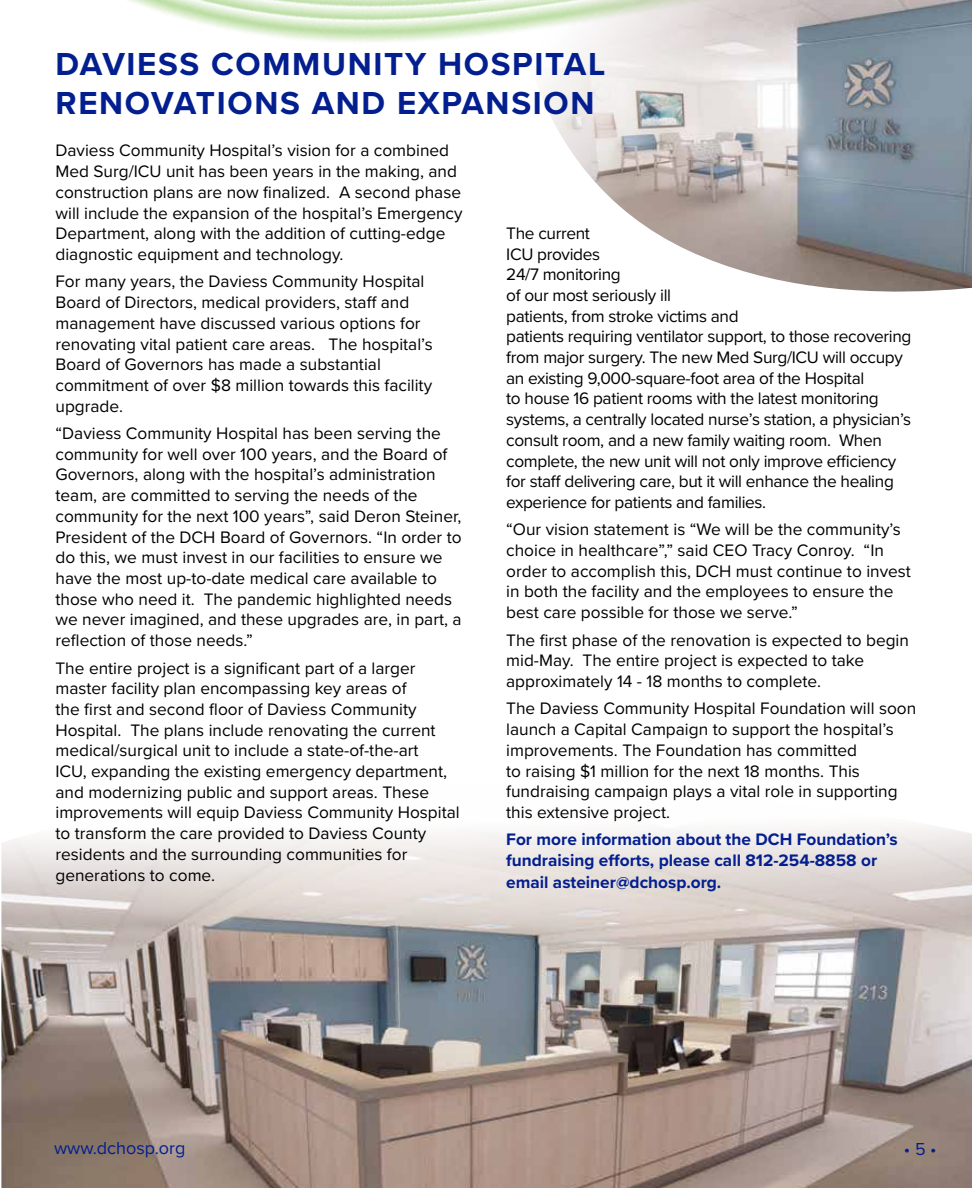
<style>
.page{position:relative;width:972px;height:1188px;background:#fff}
.page>*{position:absolute;margin:0;border:0;box-sizing:border-box;transform-origin:0 0}
.t1{font:700 33px/39.6px "Proxima Nova";letter-spacing:.05em;color:#031f8f}
.t2{font:18px "Proxima Nova";color:#031f8f}
.t3{font:17.25px/20.7px "Proxima Nova";color:#000}
.t4{font:17.25px/20.7px "Proxima Nova";letter-spacing:-.02em;color:#000}
.t5{font:700 17.25px/21.1px "Proxima Nova";color:#031f8f}
</style>
<div class="page">
<img style="left:1px;top:826px;width:971px;height:362px">
<img style="left:128px;top:0;width:386px;height:42px">
<img style="left:514px;top:0;width:458px;height:292px">
<h1 class="t1" style="left:56px;top:43px;width:551px">DAVIESS COMMUNITY HOSPITAL<br>RENOVATIONS AND EXPANSION</h1>
<p class="t3" style="left:56px;top:140px;width:409px">Daviess Community Hospital’s vision for a combined Med Surg/ICU unit has been years in the making, and construction plans are now finalized. A second phase will include the expansion of the hospital’s Emergency Department, along with the addition of cutting-edge diagnostic equipment and technology.</p>
<p class="t3" style="left:56px;top:271px;width:379px">For many years, the Daviess Community Hospital Board of Directors, medical providers, staff and management have discussed various options for renovating vital patient care areas. The hospital’s Board of Governors has made a substantial commitment of over $8 million towards this facility upgrade.</p>
<p class="t3" style="left:56px;top:422px;width:408px">“Daviess Community Hospital has been serving the community for well over 100 years, and the Board of Governors, along with the hospital’s administration team, are committed to serving the needs of the community for the next 100 years”, said Deron Steiner, President of the DCH Board of Governors. “In order to do this, we must invest in our facilities to ensure we have the most up-to-date medical care available to those who need it. The pandemic highlighted needs we never imagined, and these upgrades are, in part, a reflection of those needs.”</p>
<p class="t3" style="left:56px;top:657px;width:406px">The entire project is a significant part of a larger master facility plan encompassing key areas of<br>the first and second floor of Daviess Community Hospital. The plans include renovating the current medical/surgical unit to include a state-of-the-art<br>ICU, expanding the existing emergency department, and modernizing public and support areas. These improvements will equip Daviess Community Hospital to transform the care provided to Daviess County residents and the surrounding communities for generations to come.</p>
<p class="t4" style="left:506px;top:222px;width:407px">The current<br>ICU provides<br>24/7 monitoring<br>of our most seriously ill<br>patients, from stroke victims and<br>patients requiring ventilator support, to those recovering from major surgery. The new Med Surg/ICU will occupy an existing 9,000-square-foot area of the Hospital<br>to house 16 patient rooms with the latest monitoring systems, a centrally located nurse’s station, a physician’s consult room, and a new family waiting room. When complete, the new unit will not only improve efficiency for staff delivering care, but it will enhance the healing experience for patients and families.</p>
<p class="t3" style="left:506px;top:519px;width:406px">“Our vision statement is “We will be the community’s choice in healthcare”,” said CEO Tracy Conroy. “In order to accomplish this, DCH must continue to invest in both the facility and the employees to ensure the best care possible for those we serve.”</p>
<p class="t3" style="left:506px;top:629px;width:404px">The first phase of the renovation is expected to begin mid-May. The entire project is expected to take approximately 14 - 18 months to complete.</p>
<p class="t3" style="left:506px;top:698px;width:412px">The Daviess Community Hospital Foundation will soon launch a Capital Campaign to support the hospital’s improvements. The Foundation has committed<br>to raising $1 million for the next 18 months. This fundraising campaign plays a vital role in supporting this extensive project.</p>
<p class="t5" style="left:506px;top:829px;width:393px">For more information about the DCH Foundation’s fundraising efforts, please call 812-254-8858 or email asteiner@dchosp.org.</p>
<p class="t2" style="left:54px;top:1134px;width:133px">www.dchosp.org</p>
<p class="t2" style="left:902px;top:1135px;width:34px">• 5 •</p>
<p class="t2" style="left:904px;top:1135px;width:34px">• 5 •</p>
</div>
